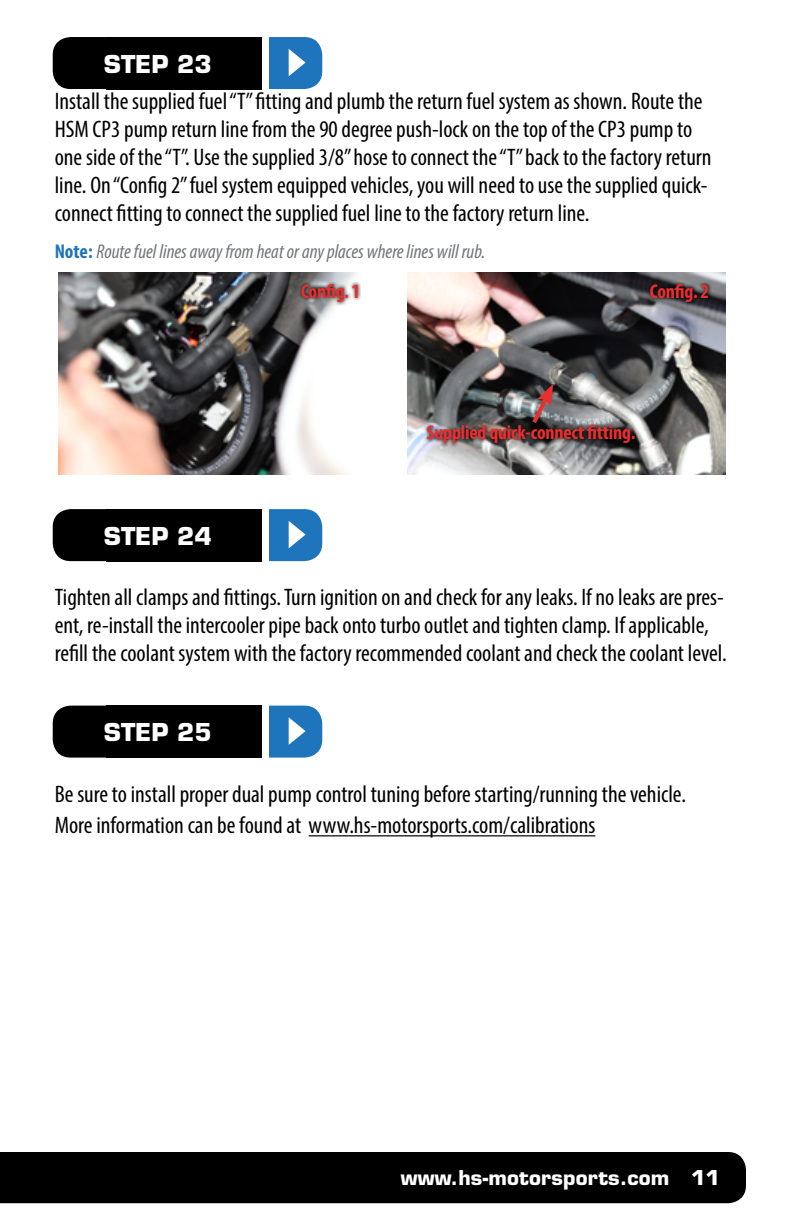
<style>
.page{position:relative;width:792px;height:1224px;background:#fff}
.page>*{position:absolute;margin:0;border:0;box-sizing:border-box;transform-origin:0 0}
.t1{font:condensed 24px/28px "Myriad Pro";color:#000}
.t2{font:700 24px "Eurostile LT Std";color:#fff}
.t3{font:italic condensed 20px "Myriad Pro";color:#737577}
.t4{font:700 condensed 20px "Myriad Pro";letter-spacing:-.01em;color:#eb2e2e}
.t5{font:700 20px "Eurostile LT Std";letter-spacing:.01em;color:#fff}
.s1{font-weight:700;font-style:normal;color:#1e74bb}
</style>
<div class="page">
<div style="left:0;top:1152px;width:746px;height:51px;background:#000"></div>
<hr style="left:309px;top:835px;width:286px;height:1px;background:#000">
<div style="left:53px;top:37px;width:149px;height:52px;background:#000;border-radius:18px"></div>
<div style="left:243px;top:37px;width:79px;height:52px;background:#1f75bb;border-radius:18px"></div>
<div style="left:106px;top:37px;width:160px;height:52px;background:#000"></div>
<div style="left:263px;top:33px;width:6px;height:58px;background:#fff"></div>
<svg style="left:289px;top:49px;width:17px;height:27px"></svg>
<div style="left:53px;top:509px;width:149px;height:52px;background:#000;border-radius:18px"></div>
<div style="left:243px;top:509px;width:79px;height:52px;background:#1f75bb;border-radius:18px"></div>
<div style="left:106px;top:509px;width:160px;height:52px;background:#000"></div>
<div style="left:263px;top:506px;width:6px;height:57px;background:#fff"></div>
<svg style="left:289px;top:521px;width:17px;height:27px"></svg>
<div style="left:53px;top:706px;width:149px;height:52px;background:#000;border-radius:18px"></div>
<div style="left:243px;top:706px;width:79px;height:52px;background:#1f75bb;border-radius:18px"></div>
<div style="left:106px;top:706px;width:160px;height:52px;background:#000"></div>
<div style="left:263px;top:702px;width:6px;height:58px;background:#fff"></div>
<svg style="left:289px;top:717px;width:17px;height:28px"></svg>
<img style="left:407px;top:273px;width:319px;height:202px">
<svg style="left:648px;top:282px;width:65px;height:24px;background:#353539"></svg>
<img style="left:58px;top:273px;width:298px;height:202px">
<svg style="left:299px;top:282px;width:62px;height:24px"></svg>
<svg style="left:423px;top:424px;width:215px;height:24px;background:#504f51"></svg>
<svg style="left:529px;top:384px;width:24px;height:44px"></svg>
<p class="t2" style="left:104px;top:49px;width:109px">STEP 23</p>
<p class="t1" style="left:55px;top:87px;width:658px">Install the supplied fuel “T” fitting and plumb the return fuel system as shown. Route the HSM CP3 pump return line from the 90 degree push-lock on the top of the CP3 pump to one side of the “T”. Use the supplied 3/8” hose to connect the “T” back to the factory return line. On “Config 2” fuel system equipped vehicles, you will need to use the supplied quick&shy;connect fitting to connect the supplied fuel line to the factory return line.</p>
<p class="t3" style="left:55px;top:240px;width:432px"><span class="s1">Note:</span> Route fuel lines away from heat or any places where lines will rub.</p>
<p class="t4" style="left:301px;top:278px;width:61px">Config. 1</p>
<p class="t4" style="left:650px;top:278px;width:61px">Config. 2</p>
<p class="t2" style="left:104px;top:521px;width:109px">STEP 24</p>
<p class="t4" style="left:426px;top:420px;width:210px">Supplied quick-connect fitting.</p>
<p class="t1" style="left:55px;top:583px;width:674px">Tighten all clamps and fittings. Turn ignition on and check for any leaks. If no leaks are pres&shy;ent, re-install the intercooler pipe back onto turbo outlet and tighten clamp. If applicable, refill the coolant system with the factory recommended coolant and check the coolant level.</p>
<p class="t2" style="left:104px;top:718px;width:109px">STEP 25</p>
<p class="t1" style="left:55px;top:779px;width:633px;line-height:31px">Be sure to install proper dual pump control tuning before starting/running the vehicle.<br>More information can be found at www.hs-motorsports.com/calibrations</p>
<p class="t5" style="left:401px;top:1165px;width:321px">www.hs-motorsports.com 11</p>
</div>
